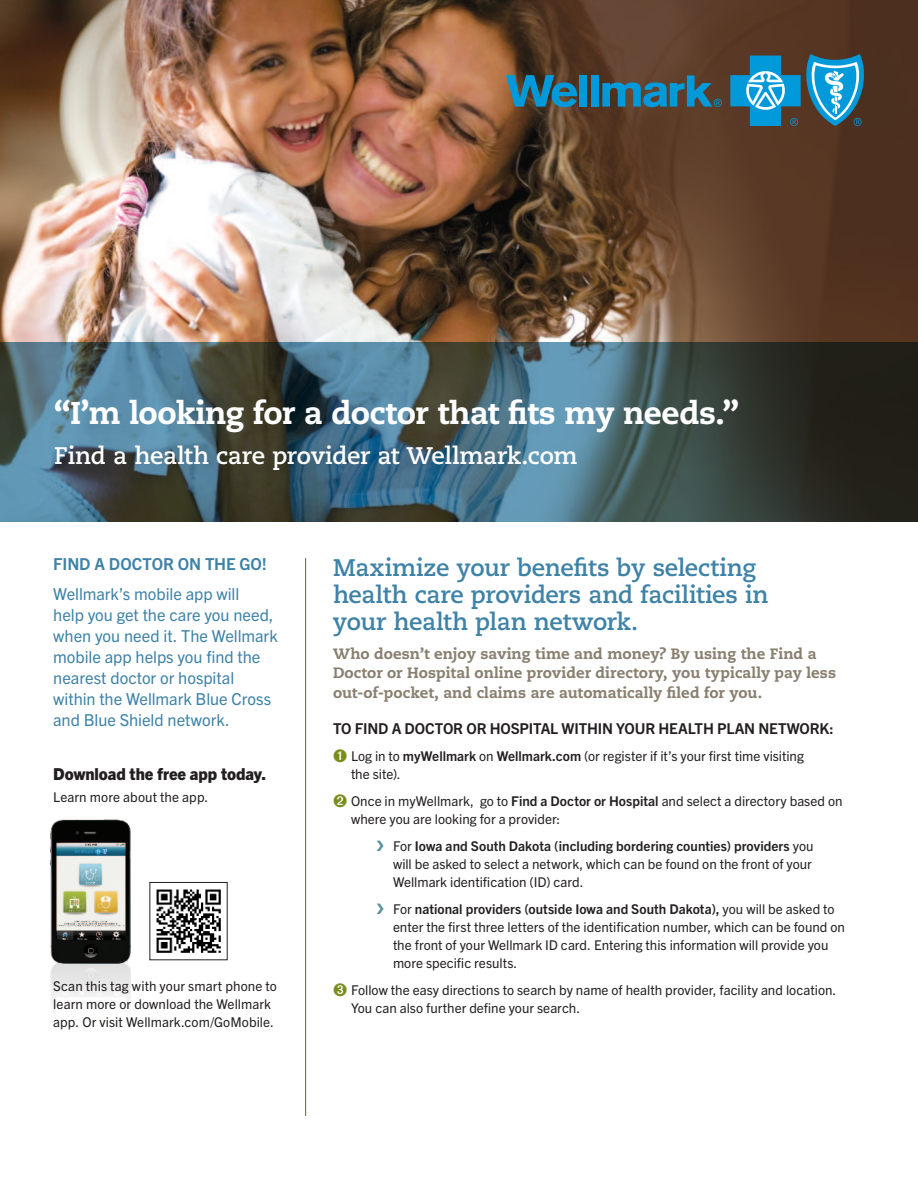
<style>
.page{position:relative;width:918px;height:1188px;background:#fff}
.page>*{position:absolute;margin:0;border:0;box-sizing:border-box;transform-origin:0 0}
.TTL_1{font:800 31.5px "Caecilia LT Std";letter-spacing:-.02em;color:#fff}
.t1{font:700 24px/27px "Caecilia LT Std";letter-spacing:-.01em;color:#3e82a7}
.TTL_2{font:700 24px "Caecilia LT Std";letter-spacing:-.01em;color:#fff}
.CALL_OUT_lowercase{font:16.5px/21px "Trade Gothic Next LT Pro";letter-spacing:-.005em;color:#3e82a7}
.ACTION{font:800 16.5px "Trade Gothic Next LT Pro";letter-spacing:-.005em;color:#231f20}
.SB_H1{font:700 16.5px "Trade Gothic Next LT Pro";letter-spacing:-.005em;color:#3e82a7}
.INTRO{font:800 15px/19.5px "Caecilia LT Std";color:#887f6f}
.t2{font:700 15px "Trade Gothic Next LT Pro";letter-spacing:-.01em;color:#231f20}
.NL{font:13.5px/18px "Trade Gothic Next LT Pro";color:#231f20}
.PAR{font:13.5px/18px "Trade Gothic Next LT Pro";letter-spacing:.005em;color:#231f20}
.s1{color:#778e1d}
.s2{font-weight:700}
</style>
<div class="page">
<img style="left:0;top:0;width:918px;height:342px">
<hr style="left:305px;top:558px;width:1px;height:558px;background:#685d49">
<svg style="left:0;top:342px;width:918px;height:180px;background:#415960"></svg>
<div style="left:591px;top:75px;width:8px;height:32px;background:#0099da"></div>
<div style="left:580px;top:75px;width:7px;height:32px;background:#0099da"></div>
<svg style="left:506px;top:75px;width:71px;height:32px;background:#2b7089"></svg>
<svg style="left:602px;top:75px;width:120px;height:32px;background:#346779"></svg>
<svg style="left:730px;top:54px;width:136px;height:72px;background:#4086a2"></svg>
<img style="left:156px;top:889px;width:65px;height:64px">
<img style="left:50px;top:819px;width:81px;height:143px">
<img style="left:51px;top:962px;width:80px;height:42px">
<p class="TTL_1" style="left:54px;top:393px;width:687px">“I’m looking for a doctor that fits my needs.”</p>
<p class="TTL_2" style="left:54px;top:442px;width:525px">Find a health care provider at Wellmark.com</p>
<p class="SB_H1" style="left:53px;top:552px;width:215px">FIND A DOCTOR ON THE GO!</p>
<p class="CALL_OUT_lowercase" style="left:53px;top:582px;width:226px">Wellmark’s mobile app will<br>help you get the care you need, when you need it. The Wellmark mobile app helps you find the nearest doctor or hospital within the Wellmark Blue Cross and Blue Shield network.</p>
<p class="ACTION" style="left:53px;top:762px;width:214px">Download the free app today.</p>
<p class="PAR" style="left:53px;top:788px;width:157px">Learn more about the app.</p>
<p class="PAR" style="left:53px;top:977px;width:225px">Scan this tag with your smart phone to learn more or download the Wellmark app. Or visit Wellmark.com/GoMobile.</p>
<h1 class="t1" style="left:333px;top:555px;width:437px">Maximize your benefits by selecting health care providers and facilities in your health plan network.</h1>
<p class="INTRO" style="left:333px;top:644px;width:505px">Who doesn’t enjoy saving time and money? By using the Find a<br>Doctor or Hospital online provider directory, you typically pay less out-of-pocket, and claims are automatically filed for you.</p>
<h3 class="t2" style="left:333px;top:718px;width:502px">TO FIND A DOCTOR OR HOSPITAL WITHIN YOUR HEALTH PLAN NETWORK:</h3>
<p class="NL" style="left:351px;top:746px;width:455px;text-indent:-18px"><span class="s1">➊</span> Log in to <span class="s2">myWellmark</span> on <span class="s2">Wellmark.com</span> (or register if it’s your first time visiting the site).</p>
<p class="NL" style="left:351px;top:791px;width:493px;text-indent:-18px"><span class="s1">➋</span> Once in myWellmark, go to <span class="s2">Find a Doctor or Hospital</span> and select a directory based on where you are looking for a provider:</p>
<p class="NL" style="left:393px;top:836px;width:422px">For <span class="s2">Iowa and South Dakota (including bordering counties) providers</span> you will be asked to select a network, which can be found on the front of your<br>Wellmark identification (ID) card.</p>
<p class="NL" style="left:393px;top:899px;width:453px">For <span class="s2">national providers (outside Iowa and South Dakota),</span> you will be asked to enter the first three letters of the identification number, which can be found on the front of your Wellmark ID card. Entering this information will provide you more specific results.</p>
<p class="NL" style="left:351px;top:980px;width:487px;text-indent:-18px"><span class="s1">➌</span> Follow the easy directions to search by name of health provider, facility and location.<br>You can also further define your search.</p>
</div>
